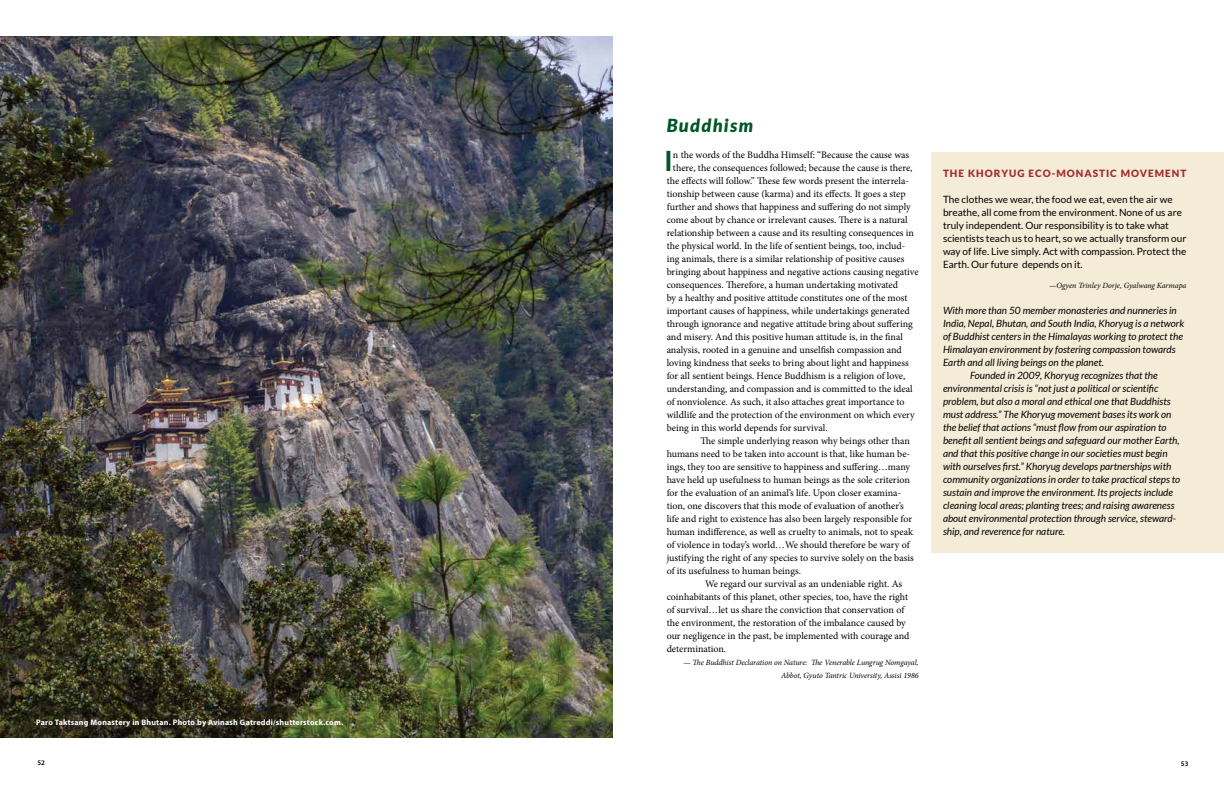
<style>
.page{position:relative;width:1224px;height:792px;background:#fff}
.page>*{position:absolute;margin:0;border:0;box-sizing:border-box;transform-origin:0 0}
.t1{font:700 28px "Lato";color:#005627}
.t2{font:italic 900 18px "Lato";letter-spacing:.075em;color:#005627}
.t3{font:10px "Minion Pro";letter-spacing:-.005em;color:#000}
.t4{font:italic 10px "Lato";color:#000}
.t5{font:10px/13px "Lato";color:#000}
.t6{font:900 10px "Lato";letter-spacing:.1em;color:#a22d32}
.t7{font:italic 8px/13px "Minion Pro";letter-spacing:-.01em;color:#000;text-align:right}
.t8{font:700 8px "Myriad Pro";letter-spacing:.025em;color:#fff}
.t9{font:600 7px "Myriad Pro";color:#000}
</style>
<div class="page">
<div style="left:932px;top:153px;width:292px;height:400px;background:#f4ecd7"></div>
<img style="left:0;top:36px;width:613px;height:702px">
<p class="t8" style="left:36px;top:717px;width:309px">Paro Taktsang Monastery in Bhutan. Photo by Avinash Gatreddi/shutterstock.com.</p>
<h2 class="t2" style="left:667px;top:115px;width:88px">Buddhism</h2>
<h1 class="t1" style="left:664px;top:145px;width:10px">I</h1>
<p class="t3" style="left:673px;top:149px;width:238px">n the words of the Buddha Himself: “Because the cause was</p>
<p class="t3" style="left:673px;top:162px;width:241px">there, the consequences followed; because the cause is there,</p>
<p class="t3" style="left:667px;top:175px;width:244px">the effects will follow.” These few words present the interrela-</p>
<p class="t3" style="left:667px;top:188px;width:241px">tionship between cause (karma) and its effects. It goes a step</p>
<p class="t3" style="left:667px;top:201px;width:246px">further and shows that happiness and suffering do not simply</p>
<p class="t3" style="left:667px;top:214px;width:242px">come about by chance or irrelevant causes. There is a natural</p>
<p class="t3" style="left:667px;top:227px;width:249px">relationship between a cause and its resulting consequences in</p>
<p class="t3" style="left:667px;top:240px;width:240px">the physical world. In the life of sentient beings, too, includ-</p>
<p class="t3" style="left:667px;top:253px;width:239px">ing animals, there is a similar relationship of positive causes</p>
<p class="t3" style="left:667px;top:266px;width:254px">bringing about happiness and negative actions causing negative</p>
<p class="t3" style="left:667px;top:279px;width:233px">consequences. Therefore, a human undertaking motivated</p>
<p class="t3" style="left:667px;top:292px;width:242px">by a healthy and positive attitude constitutes one of the most</p>
<p class="t3" style="left:667px;top:305px;width:245px">important causes of happiness, while undertakings generated</p>
<p class="t3" style="left:667px;top:318px;width:248px">through ignorance and negative attitude bring about suffering</p>
<p class="t3" style="left:667px;top:331px;width:238px">and misery. And this positive human attitude is, in the final</p>
<p class="t3" style="left:667px;top:344px;width:237px">analysis, rooted in a genuine and unselfish compassion and</p>
<p class="t3" style="left:667px;top:357px;width:244px">loving kindness that seeks to bring about light and happiness</p>
<p class="t3" style="left:667px;top:370px;width:240px">for all sentient beings. Hence Buddhism is a religion of love,</p>
<p class="t3" style="left:667px;top:383px;width:248px">understanding, and compassion and is committed to the ideal</p>
<p class="t3" style="left:667px;top:396px;width:239px">of nonviolence. As such, it also attaches great importance to</p>
<p class="t3" style="left:667px;top:409px;width:250px">wildlife and the protection of the environment on which every</p>
<p class="t3" style="left:667px;top:422px;width:162px">being in this world depends for survival.</p>
<p class="t3" style="left:700px;top:435px;width:211px">The simple underlying reason why beings other than</p>
<p class="t3" style="left:667px;top:448px;width:245px">humans need to be taken into account is that, like human be-</p>
<p class="t3" style="left:667px;top:461px;width:245px">ings, they too are sensitive to happiness and suffering…many</p>
<p class="t3" style="left:667px;top:474px;width:245px">have held up usefulness to human beings as the sole criterion</p>
<p class="t3" style="left:667px;top:487px;width:236px">for the evaluation of an animal’s life. Upon closer examina-</p>
<p class="t3" style="left:667px;top:500px;width:239px">tion, one discovers that this mode of evaluation of another’s</p>
<p class="t3" style="left:667px;top:513px;width:247px">life and right to existence has also been largely responsible for</p>
<p class="t3" style="left:667px;top:526px;width:248px">human indifference, as well as cruelty to animals, not to speak</p>
<p class="t3" style="left:667px;top:539px;width:245px">of violence in today’s world…We should therefore be wary of</p>
<p class="t3" style="left:667px;top:552px;width:249px">justifying the right of any species to survive solely on the basis</p>
<p class="t3" style="left:667px;top:565px;width:136px">of its usefulness to human beings.</p>
<p class="t3" style="left:705px;top:578px;width:199px">We regard our survival as an undeniable right. As</p>
<p class="t3" style="left:667px;top:591px;width:243px">coinhabitants of this planet, other species, too, have the right</p>
<p class="t3" style="left:667px;top:604px;width:239px">of survival…let us share the conviction that conservation of</p>
<p class="t3" style="left:667px;top:617px;width:241px">the environment, the restoration of the imbalance caused by</p>
<p class="t3" style="left:667px;top:630px;width:244px">our negligence in the past, be implemented with courage and</p>
<p class="t3" style="left:667px;top:643px;width:61px">determination.</p>
<p class="t7" style="left:684px;top:656px;width:237px">— The Buddhist Declaration on Nature: The Venerable Lungrug Nomgayal,<br>Abbot, Gyuto Tantric University, Assisi 1986</p>
<p class="t6" style="left:943px;top:168px;width:8px">THE</p>
<p class="t6" style="left:968px;top:168px;width:17px">KHOR</p>
<p class="t6" style="left:1001px;top:168px;width:36px">YUG ECO</p>
<p class="t6" style="left:1052px;top:168px;width:24px">-MONASTIC</p>
<p class="t6" style="left:1121px;top:168px;width:19px">MOVE</p>
<p class="t6" style="left:1155px;top:168px;width:19px">MENT</p>
<p class="t5" style="left:943px;top:193px;width:245px">The clothes we wear, the food we eat, even the air we breathe, all come from the environment. None of us are truly independent. Our responsibility is to take what scientists teach us to heart, so we actually transform our way of life. Live simply. Act with compassion. Protect the Earth. Our future depends on it.</p>
<p class="t7" style="left:1049px;top:279px;width:139px">—Ogyen Trinley Dorje, Gyalwang Karmapa</p>
<p class="t4" style="left:943px;top:305px;width:235px">With more than 50 member monasteries and nunneries in</p>
<p class="t4" style="left:943px;top:318px;width:243px">India, Nepal, Bhutan, and South India, Khoryug is a network</p>
<p class="t4" style="left:943px;top:331px;width:241px">of Buddhist centers in the Himalayas working to protect the</p>
<p class="t4" style="left:943px;top:344px;width:234px">Himalayan environment by fostering compassion towards</p>
<p class="t4" style="left:943px;top:357px;width:163px">Earth and all living beings on the planet.</p>
<p class="t4" style="left:970px;top:370px;width:189px">Founded in 2009, Khoryug recognizes that the</p>
<p class="t4" style="left:943px;top:383px;width:217px">environmental crisis is “not just a political or scientific</p>
<p class="t4" style="left:943px;top:396px;width:229px">problem, but also a moral and ethical one that Buddhists</p>
<p class="t4" style="left:943px;top:409px;width:230px">must address.” The Khoryug movement bases its work on</p>
<p class="t4" style="left:943px;top:422px;width:225px">the belief that actions “must flow from our aspiration to</p>
<p class="t4" style="left:943px;top:435px;width:238px">benefit all sentient beings and safeguard our mother Earth,</p>
<p class="t4" style="left:943px;top:448px;width:226px">and that this positive change in our societies must begin</p>
<p class="t4" style="left:943px;top:461px;width:230px">with ourselves first.” Khoryug develops partnerships with</p>
<p class="t4" style="left:943px;top:474px;width:239px">community organizations in order to take practical steps to</p>
<p class="t4" style="left:943px;top:487px;width:232px">sustain and improve the environment. Its projects include</p>
<p class="t4" style="left:943px;top:500px;width:233px">cleaning local areas; planting trees; and raising awareness</p>
<p class="t4" style="left:943px;top:513px;width:235px">about environmental protection through service, steward-</p>
<p class="t4" style="left:943px;top:526px;width:124px">ship, and reverence for nature.</p>
<p class="t9" style="left:38px;top:758px;width:9px">52</p>
<p class="t9" style="left:1181px;top:759px;width:9px">53</p>
</div>
